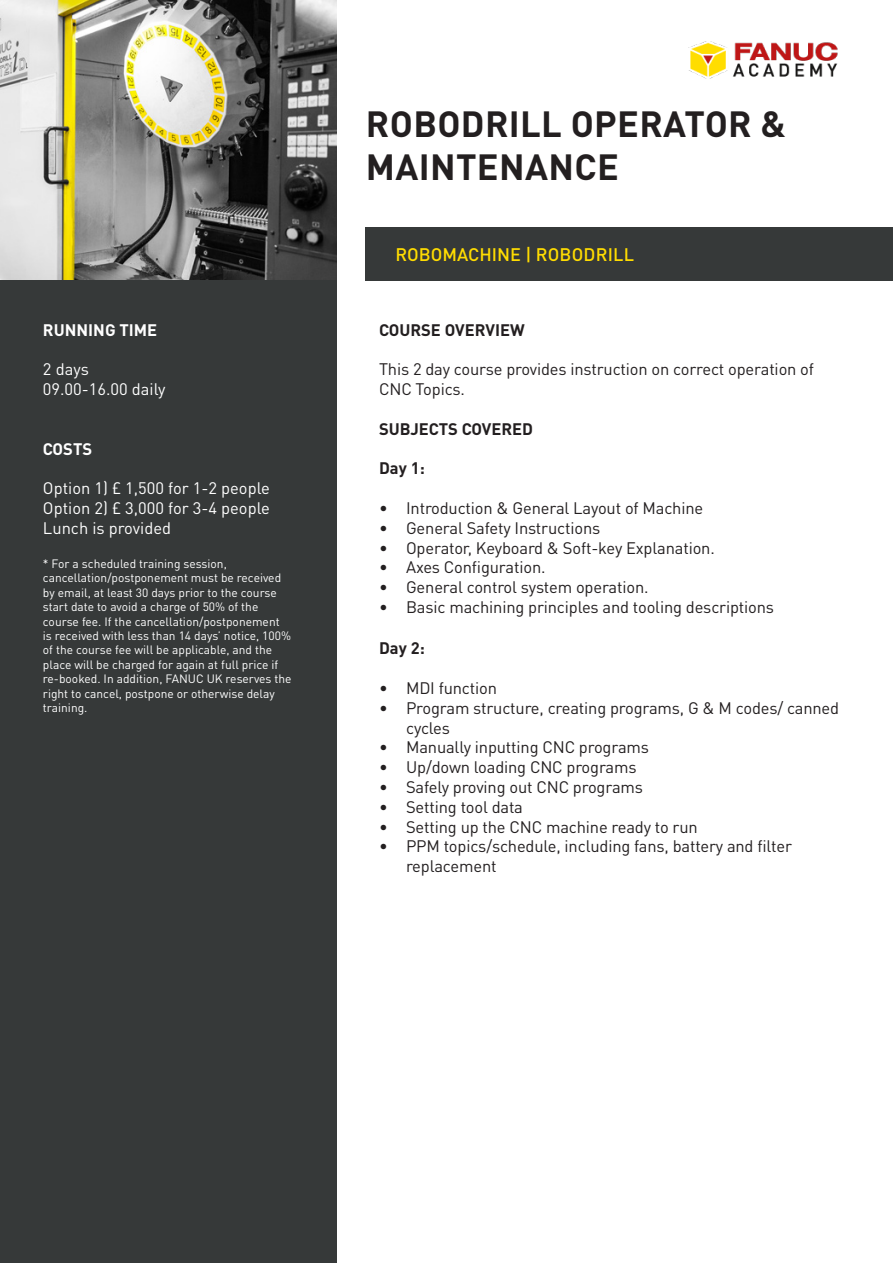
<style>
.page{position:relative;width:893px;height:1263px;background:#fff}
.page>*{position:absolute;margin:0;border:0;box-sizing:border-box;transform-origin:0 0}
.t1{font:700 36px/43.2px "DIN Pro";letter-spacing:.01em;color:#231f20}
.t2{font:500 18px "DIN Pro";color:#ffdc01}
.t3{font:16.5px/19.8px "DIN Pro";letter-spacing:-.01em;color:#231f20}
.t4{font:16.5px "DIN Pro";color:#fff}
.t5{font:700 16.5px "DIN Pro";color:#231f20}
.t6{font:700 16.5px "DIN Pro";color:#fff}
.t7{font:12px/14.4px "DIN Pro";color:#fff}
</style>
<div class="page">
<img style="left:689px;top:41px;width:149px;height:38px">
<img style="left:0;top:0;width:337px;height:281px">
<div style="left:366px;top:227px;width:527px;height:54px;background:#363939"></div>
<div style="left:0;top:281px;width:337px;height:982px;background:#363939"></div>
<p class="t6" style="left:43px;top:319px;width:116px">RUNNING TIME</p>
<p class="t4" style="left:43px;top:359px;width:47px">2 days</p>
<p class="t4" style="left:43px;top:379px;width:124px">09.00-16.00 daily</p>
<p class="t6" style="left:43px;top:438px;width:51px">COSTS</p>
<p class="t4" style="left:43px;top:478px;width:228px">Option 1) £ 1,500 for 1-2 people</p>
<p class="t4" style="left:43px;top:498px;width:228px">Option 2) £ 3,000 for 3-4 people</p>
<p class="t4" style="left:43px;top:517px;width:130px">Lunch is provided</p>
<p class="t7" style="left:43px;top:556px;width:250px">* For a scheduled training session, cancellation/postponement must be received by email, at least 30 days prior to the course start date to avoid a charge of 50% of the course fee. If the cancellation/postponement is received with less than 14 days’ notice, 100% of the course fee will be applicable, and the place will be charged for again at full price if re-booked. In addition, FANUC UK reserves the right to cancel, postpone or otherwise delay training.</p>
<p class="t1" style="left:366px;top:101px;width:422px">ROBODRILL OPERATOR &amp;<br>MAINTENANCE</p>
<p class="t2" style="left:395px;top:243px;width:240px">ROBOMACHINE | ROBODRILL</p>
<p class="t5" style="left:379px;top:319px;width:147px">COURSE OVERVIEW</p>
<p class="t3" style="left:379px;top:359px;width:436px">This 2 day course provides instruction on correct operation of<br>CNC Topics.</p>
<p class="t5" style="left:379px;top:418px;width:156px">SUBJECTS COVERED</p>
<p class="t5" style="left:379px;top:457px;width:47px">Day 1:</p>
<p class="t3" style="left:379px;top:498px;width:326px">• Introduction &amp; General Layout of Machine</p>
<p class="t3" style="left:379px;top:518px;width:223px">• General Safety Instructions</p>
<p class="t3" style="left:379px;top:537px;width:337px">• Operator, Keyboard &amp; Soft-key Explanation.</p>
<p class="t3" style="left:379px;top:557px;width:168px">• Axes Configuration.</p>
<p class="t3" style="left:379px;top:577px;width:271px">• General control system operation.</p>
<p class="t3" style="left:379px;top:597px;width:396px">• Basic machining principles and tooling descriptions</p>
<p class="t5" style="left:379px;top:637px;width:47px">Day 2:</p>
<p class="t3" style="left:379px;top:678px;width:119px">• MDI function</p>
<p class="t3" style="left:406px;top:698px;width:435px;text-indent:-27px">• Program structure, creating programs, G &amp; M codes/ canned cycles</p>
<p class="t3" style="left:379px;top:737px;width:271px">• Manually inputting CNC programs</p>
<p class="t3" style="left:379px;top:757px;width:259px">• Up/down loading CNC programs</p>
<p class="t3" style="left:379px;top:777px;width:265px">• Safely proving out CNC programs</p>
<p class="t3" style="left:379px;top:797px;width:145px">• Setting tool data</p>
<p class="t3" style="left:379px;top:816px;width:320px">• Setting up the CNC machine ready to run</p>
<p class="t3" style="left:406px;top:836px;width:387px;text-indent:-27px">• PPM topics/schedule, including fans, battery and filter replacement</p>
</div>
